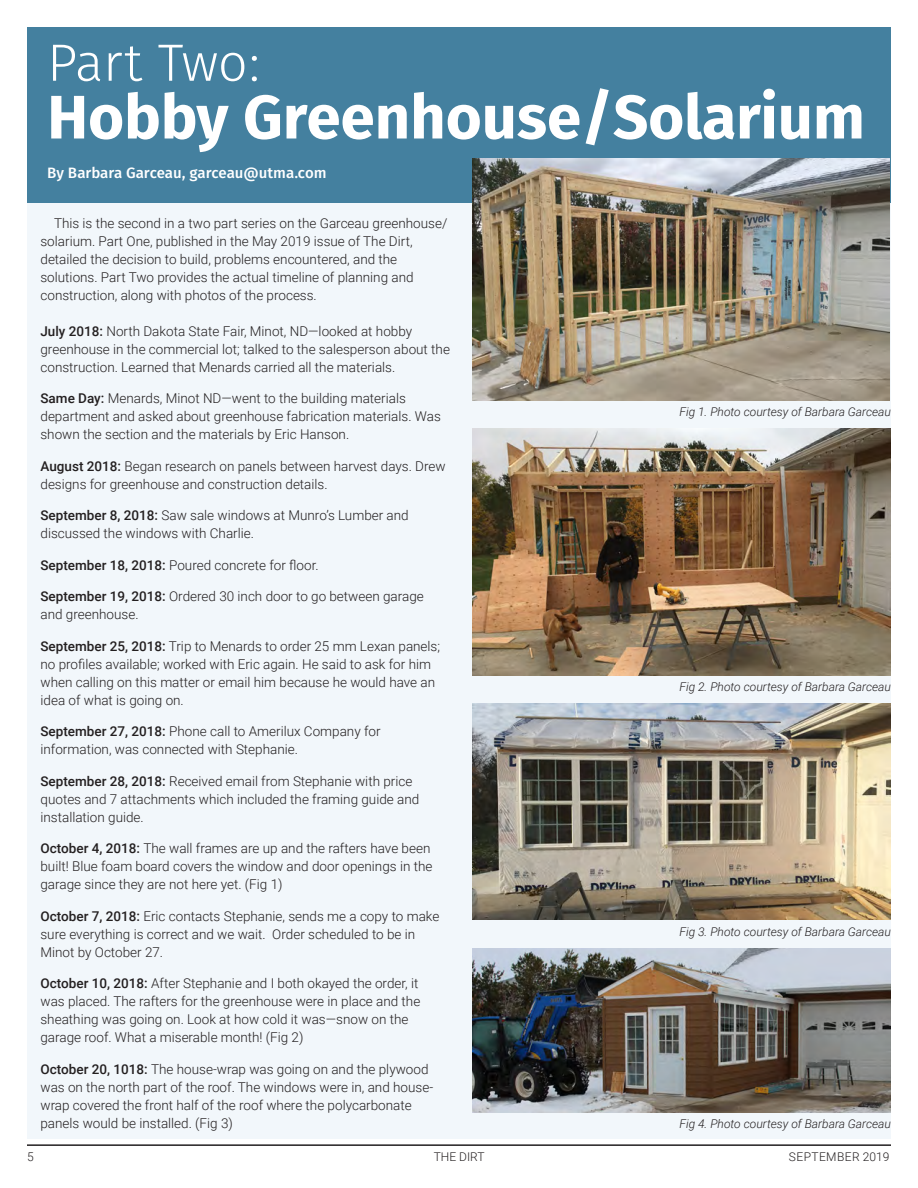
<style>
.page{position:relative;width:918px;height:1188px;background:#fff}
.page>*{position:absolute;margin:0;border:0;box-sizing:border-box;transform-origin:0 0}
.Body_Text{font:700 61.5px "Fira Sans OT";color:#fff}
.Body_Text-2{font:52.5px "Fira Sans OT Light";letter-spacing:-.01em;color:#fff}
.Body_Text-3{font:15px "Fira Sans OT Medium";color:#fff}
.Body_Text-4{font:300 13.5px/18px "Roboto";color:#231f20}
.Photo_Cpation{font:italic 300 12px "Roboto";color:#231f20}
.t1{font:300 12px "Roboto";letter-spacing:.02em;color:#231f20}
.s1{font-weight:500}
</style>
<div class="page">
<hr style="left:27px;top:1144px;width:864px;height:2px;background:#231f20">
<div style="left:27px;top:177px;width:864px;height:961px;background:#f2f7fb"></div>
<div style="left:27px;top:27px;width:864px;height:175px;background:#44809f"></div>
<img style="left:472px;top:158px;width:418px;height:242px">
<img style="left:472px;top:429px;width:419px;height:247px">
<img style="left:472px;top:704px;width:419px;height:216px">
<img style="left:472px;top:948px;width:419px;height:164px">
<p class="Body_Text-2" style="left:47px;top:26px;width:216px">Part Two:</p>
<p class="Body_Text" style="left:47px;top:74px;width:819px">Hobby Greenhouse/Solarium</p>
<p class="Body_Text-3" style="left:47px;top:163px;width:281px">By Barbara Garceau, garceau@utma.com</p>
<p class="Body_Text-4" style="left:40px;top:213px;width:408px;text-indent:14px">This is the second in a two part series on the Garceau greenhouse/ solarium. Part One, published in the May 2019 issue of The Dirt, detailed the decision to build, problems encountered, and the solutions. Part Two provides the actual timeline of planning and construction, along with photos of the process.</p>
<p class="Body_Text-4" style="left:40px;top:321px;width:411px"><span class="s1">July 2018:</span> North Dakota State Fair, Minot, ND—looked at hobby greenhouse in the commercial lot; talked to the salesperson about the construction. Learned that Menards carried all the materials.</p>
<p class="Body_Text-4" style="left:40px;top:389px;width:402px"><span class="s1">Same Day:</span> Menards, Minot ND—went to the building materials department and asked about greenhouse fabrication materials. Was shown the section and the materials by Eric Hanson.</p>
<p class="Body_Text-4" style="left:40px;top:456px;width:407px"><span class="s1">August 2018:</span> Began research on panels between harvest days. Drew designs for greenhouse and construction details.</p>
<p class="Body_Text-4" style="left:40px;top:506px;width:370px"><span class="s1">September 8, 2018:</span> Saw sale windows at Munro’s Lumber and discussed the windows with Charlie.</p>
<p class="Body_Text-4" style="left:40px;top:555px;width:280px"><span class="s1">September 18, 2018:</span> Poured concrete for floor.</p>
<p class="Body_Text-4" style="left:40px;top:587px;width:385px"><span class="s1">September 19, 2018:</span> Ordered 30 inch door to go between garage and greenhouse.</p>
<p class="Body_Text-4" style="left:40px;top:636px;width:401px"><span class="s1">September 25, 2018:</span> Trip to Menards to order 25 mm Lexan panels; no profiles available; worked with Eric again. He said to ask for him when calling on this matter or email him because he would have an idea of what is going on.</p>
<p class="Body_Text-4" style="left:40px;top:722px;width:342px"><span class="s1">September 27, 2018:</span> Phone call to Amerilux Company for information, was connected with Stephanie.</p>
<p class="Body_Text-4" style="left:40px;top:771px;width:380px"><span class="s1">September 28, 2018:</span> Received email from Stephanie with price quotes and 7 attachments which included the framing guide and installation guide.</p>
<p class="Body_Text-4" style="left:40px;top:839px;width:393px"><span class="s1">October 4, 2018:</span> The wall frames are up and the rafters have been built! Blue foam board covers the window and door openings in the garage since they are not here yet. (Fig 1)</p>
<p class="Body_Text-4" style="left:40px;top:906px;width:400px"><span class="s1">October 7, 2018:</span> Eric contacts Stephanie, sends me a copy to make sure everything is correct and we wait. Order scheduled to be in<br>Minot by October 27.</p>
<p class="Body_Text-4" style="left:40px;top:974px;width:381px"><span class="s1">October 10, 2018:</span> After Stephanie and I both okayed the order, it was placed. The rafters for the greenhouse were in place and the sheathing was going on. Look at how cold it was—snow on the garage roof. What a miserable month! (Fig 2)</p>
<p class="Body_Text-4" style="left:40px;top:1059px;width:394px"><span class="s1">October 20, 1018:</span> The house-wrap was going on and the plywood was on the north part of the roof. The windows were in, and house&shy;wrap covered the front half of the roof where the polycarbonate panels would be installed. (Fig 3)</p>
<p class="Photo_Cpation" style="left:679px;top:403px;width:213px">Fig 1. Photo courtesy of Barbara Garceau</p>
<p class="Photo_Cpation" style="left:679px;top:679px;width:213px">Fig 2. Photo courtesy of Barbara Garceau</p>
<p class="Photo_Cpation" style="left:679px;top:923px;width:213px">Fig 3. Photo courtesy of Barbara Garceau</p>
<p class="Photo_Cpation" style="left:679px;top:1115px;width:213px">Fig 4. Photo courtesy of Barbara Garceau</p>
<p class="t1" style="left:27px;top:1149px;width:8px">5</p>
<p class="t1" style="left:434px;top:1149px;width:52px">THE DIRT</p>
<p class="t1" style="left:789px;top:1149px;width:102px">SEPTEMBER 2019</p>
</div>
